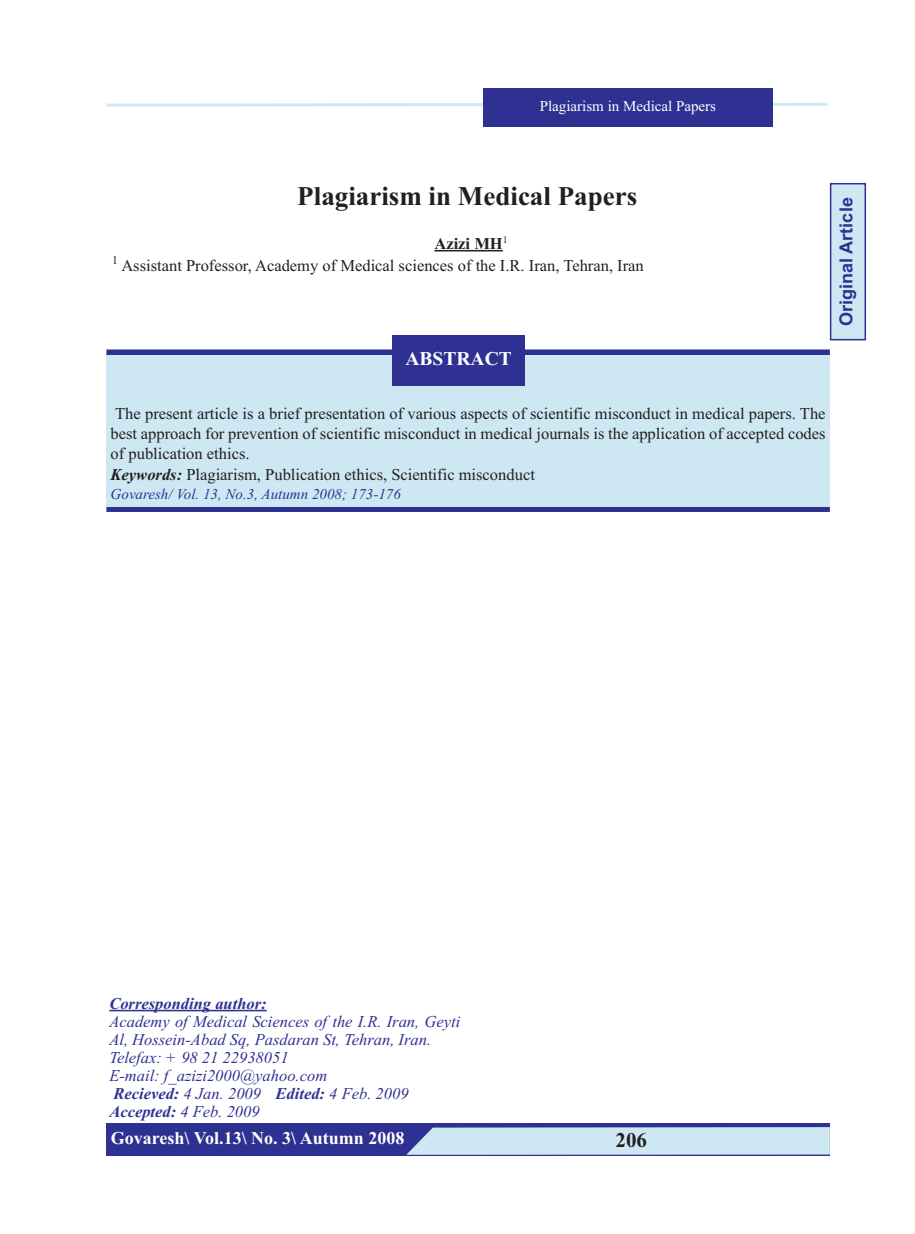
<style>
.page{position:relative;width:915px;height:1234px;background:#fff}
.page>*{position:absolute;margin:0;border:0;box-sizing:border-box;transform-origin:0 0}
.t1{font:700 27px "Times New Roman";color:#231f20}
.t2{font:700 21px "Times New Roman";color:#231f20}
.t3{font:700 19.5px "Times New Roman";color:#fff}
.t4{font:700 18px "Times New Roman";color:#fff}
.t5{font:700 18px "Arial";color:#2e3092}
.t6{font:16.5px/20.4px "Times New Roman";color:#231f20}
.t7{font:italic 16.5px/18px "Times New Roman";color:#2e3092}
.t8{font:italic 700 16.5px "Times New Roman";color:#2e3092}
.t9{font:italic 15px "Times New Roman";color:#2e3092}
.t10{font:15px "Times New Roman";color:#fff}
.s1{font-weight:700}
.s2{font-weight:700;font-style:italic}
</style>
<div class="page">
<div style="left:106px;top:506px;width:723px;height:6px;background:#2e3092"></div>
<div style="left:831px;top:184px;width:33px;height:155px;background:#cee8f3"></div>
<div style="left:829px;top:183px;width:36px;height:157px;border:2px solid #2e3092"></div>
<hr style="left:434px;top:250px;width:68px;height:1px;background:#231f20">
<div style="left:106px;top:349px;width:723px;height:6px;background:#2e3092"></div>
<div style="left:106px;top:355px;width:723px;height:151px;background:#cee8f3"></div>
<hr style="left:109px;top:1009px;width:158px;height:2px;background:#2e3092">
<div style="left:392px;top:335px;width:132px;height:50px;background:#2e3092"></div>
<svg style="left:106px;top:101px;width:722px;height:7px"></svg>
<div style="left:483px;top:88px;width:289px;height:39px;background:#2e3092"></div>
<div style="left:106px;top:1123px;width:723px;height:32px;background:#2e3092"></div>
<div style="left:407px;top:1127px;width:422px;height:27px;background:#cee8f3"></div>
<p class="t10" style="left:539px;top:97px;width:178px">Plagiarism in Medical Papers</p>
<h1 class="t1" style="left:297px;top:179px;width:341px">Plagiarism in Medical Papers</h1>
<p class="t6" style="left:112px;top:232px;width:533px;line-height:21.9px;text-indent:322px"><span class="s1">Azizi MH</span><sup>1<br></sup><sup>1</sup> Assistant Professor, Academy of Medical sciences of the I.R. Iran, Tehran, Iran</p>
<p class="t3" style="left:405px;top:346px;width:108px">ABSTRACT</p>
<p class="t5" style="left:835px;top:326px;width:130px;rotate:-90deg">Original Article</p>
<p class="t6" style="left:111px;top:402px;width:716px">The present article is a brief presentation of various aspects of scientific misconduct in medical papers. The best approach for prevention of scientific misconduct in medical journals is the application of accepted codes of publication ethics.<br><span class="s2">Keywords:</span> Plagiarism, Publication ethics, Scientific misconduct</p>
<p class="t9" style="left:111px;top:485px;width:291px">Govaresh/ Vol. 13, No.3, Autumn 2008; 173-176</p>
<p class="t8" style="left:109px;top:993px;width:159px">Corresponding author:</p>
<p class="t7" style="left:109px;top:1011px;width:352px">Academy of Medical Sciences of the I.R. Iran, Geyti Al, Hossein-Abad Sq, Pasdaran St, Tehran, Iran.<br>Telefax: + 98 21 22938051<br>E-mail: f_azizi2000@yahoo.com<br><span class="s1">Recieved:</span> 4 Jan. 2009 <span class="s1">Edited:</span> 4 Feb. 2009<br><span class="s1">Accepted:</span> 4 Feb. 2009</p>
<p class="t4" style="left:111px;top:1126px;width:295px">Govaresh\ Vol.13\ No. 3\ Autumn 2008</p>
<p class="t2" style="left:615px;top:1127px;width:33px">206</p>
</div>
